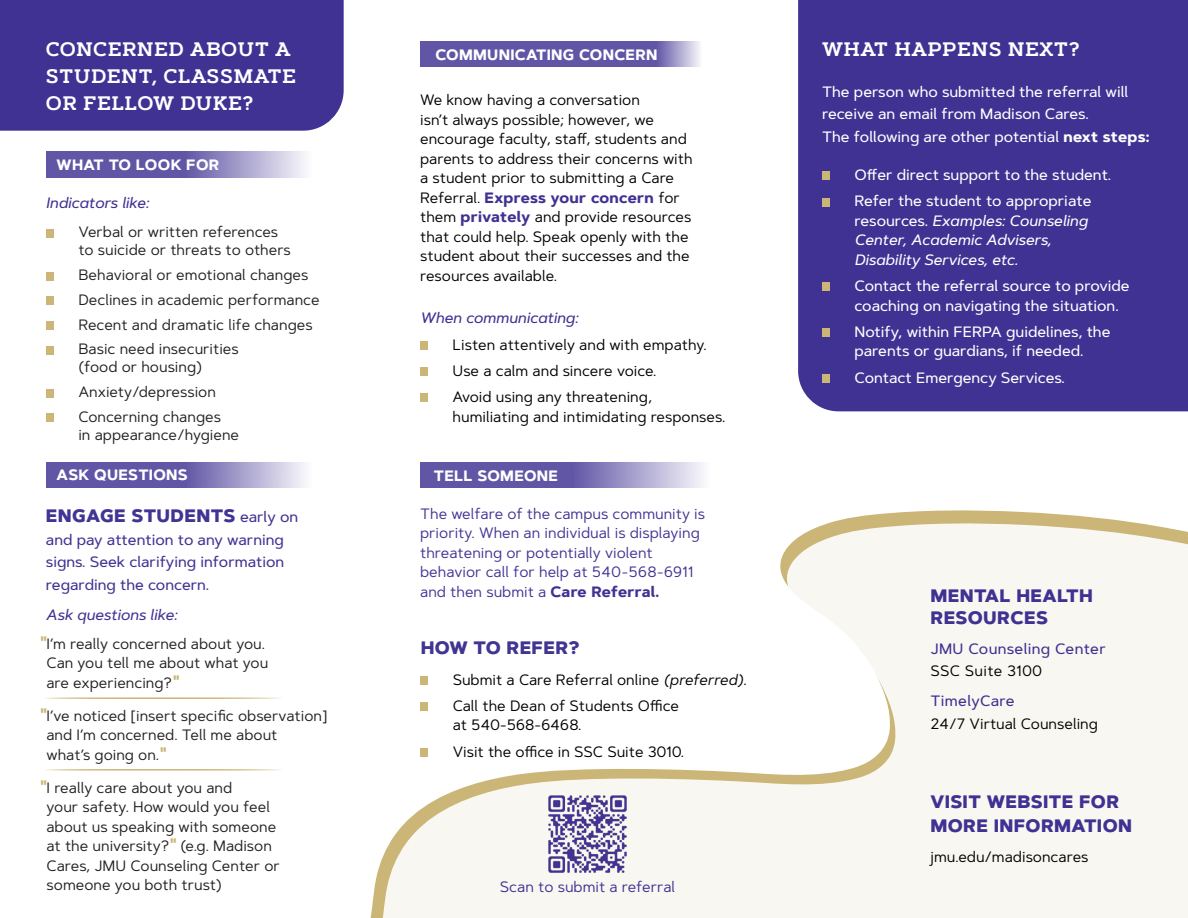
<style>
.page{position:relative;width:1188px;height:918px;background:#fff}
.page>*{position:absolute;margin:0;border:0;box-sizing:border-box;transform-origin:0 0}
.t1{font:600 19.5px/27px "Artegra Slab";letter-spacing:.02em;color:#fff}
.t2{font:800 18px/22.5px "Artegra Sans";letter-spacing:.02em;color:#3f3293}
.t3{font:800 18px "Artegra Sans";letter-spacing:.02em;color:#413594}
.t4{font:15px/19.5px "Artegra Sans";color:#000}
.t5{font:15px/19.5px "Artegra Sans";color:#231f20}
.t6{font:500 15px/22.5px "Artegra Sans";color:#fff}
.t7{font:15px/19.5px "Artegra Sans";color:#423393}
.t8{font:italic 500 15px/19.5px "Artegra Sans";color:#fff}
.t9{font:500 15px/22.5px "Artegra Sans";color:#413594;text-align:justify}
.t10{font:700 15px "Artegra Sans";letter-spacing:.02em;color:#fff}
.t11{font:italic 500 15px "Artegra Sans";color:#3f3293}
.t12{font:500 15px "Artegra Sans";letter-spacing:.02em;color:#3f3293}
.t13{font:15px "Artegra Sans";color:#3f3293}
.t14{font:italic 500 15px "Artegra Sans";color:#413594}
.t15{font:15px "Artegra Sans";letter-spacing:.02em;color:#000}
.s1{font-weight:500;font-size:15px}
.s2{font-family:"Artegra Slab";font-weight:600;font-size:18px;color:#cbb677}
.s3{font-weight:700;color:#3f3293}
.s4{font-style:italic}
.s5{font-weight:700}
.s6{font-style:normal}
</style>
<div class="page">
<div style="left:798px;top:0;width:390px;height:411px;background:#3f3293"></div>
<div style="left:0;top:0;width:344px;height:131px;background:#3f3293"></div>
<svg style="left:370px;top:510px;width:767px;height:408px"></svg>
<svg style="left:380px;top:523px;width:808px;height:395px;fill:#f9f7f1"></svg>
<div style="left:822px;top:172px;width:7px;height:8px;background:#cbb677"></div>
<div style="left:822px;top:198px;width:7px;height:8px;background:#cbb677"></div>
<div style="left:822px;top:283px;width:7px;height:8px;background:#cbb677"></div>
<div style="left:822px;top:329px;width:7px;height:8px;background:#cbb677"></div>
<div style="left:822px;top:374px;width:7px;height:9px;background:#cbb677"></div>
<svg style="left:46px;top:462px;width:259px;height:26px;background:#837ab9"></svg>
<div style="left:46px;top:229px;width:7px;height:8px;background:#cbb677"></div>
<div style="left:46px;top:272px;width:7px;height:8px;background:#cbb677"></div>
<div style="left:46px;top:297px;width:7px;height:8px;background:#cbb677"></div>
<div style="left:46px;top:321px;width:7px;height:9px;background:#cbb677"></div>
<div style="left:46px;top:346px;width:7px;height:8px;background:#cbb677"></div>
<div style="left:46px;top:389px;width:7px;height:8px;background:#cbb677"></div>
<div style="left:46px;top:414px;width:7px;height:8px;background:#cbb677"></div>
<svg style="left:46px;top:151px;width:259px;height:27px;background:#837ab9"></svg>
<hr style="left:34px;top:697px;width:248px;height:2px;background:#cbb677">
<hr style="left:34px;top:769px;width:248px;height:2px;background:#cbb677">
<img style="left:548px;top:793px;width:80px;height:81px">
<svg style="left:420px;top:463px;width:283px;height:25px;background:#837ab9"></svg>
<div style="left:420px;top:676px;width:8px;height:9px;background:#cbb677"></div>
<div style="left:420px;top:703px;width:8px;height:8px;background:#cbb677"></div>
<div style="left:420px;top:748px;width:8px;height:9px;background:#cbb677"></div>
<svg style="left:420px;top:42px;width:280px;height:25px;background:#6c62ac"></svg>
<div style="left:420px;top:341px;width:7px;height:9px;background:#cbb677"></div>
<div style="left:420px;top:368px;width:7px;height:8px;background:#cbb677"></div>
<div style="left:420px;top:394px;width:7px;height:8px;background:#cbb677"></div>
<p class="t1" style="left:46px;top:36px;width:252px">CONCERNED ABOUT A<br>STUDENT, CLASSMATE<br>OR FELLOW DUKE?</p>
<p class="t10" style="left:57px;top:154px;width:164px">WHAT TO LOOK FOR</p>
<p class="t11" style="left:46px;top:192px;width:105px">Indicators like:</p>
<p class="t5" style="left:78px;top:223px;width:214px;line-height:18px">Verbal or written references to suicide or threats to others</p>
<p class="t5" style="left:78px;top:265px;width:232px">Behavioral or emotional changes</p>
<p class="t5" style="left:78px;top:290px;width:243px">Declines in academic performance</p>
<p class="t5" style="left:78px;top:314px;width:236px">Recent and dramatic life changes</p>
<p class="t5" style="left:78px;top:340px;width:162px;line-height:18px">Basic need insecurities (food or housing)</p>
<p class="t5" style="left:78px;top:382px;width:139px">Anxiety/depression</p>
<p class="t5" style="left:78px;top:407px;width:162px;line-height:18px">Concerning changes<br>in appearance/hygiene</p>
<p class="t10" style="left:57px;top:463px;width:133px">ASK QUESTIONS</p>
<p class="t3" style="left:46px;top:502px;width:254px">ENGAGE STUDENTS <span class="s1">early on</span></p>
<p class="t9" style="left:46px;top:528px;width:240px">and pay attention to any warning signs. Seek clarifying information regarding the concern.</p>
<p class="t14" style="left:46px;top:604px;width:133px">Ask questions like:</p>
<p class="t5" style="left:46px;top:634px;width:223px;text-indent:-6px"><span class="s2">"</span>I’m really concerned about you.<br>Can you tell me about what you are experiencing?<span class="s2">"</span></p>
<p class="t5" style="left:46px;top:706px;width:283px;text-indent:-6px"><span class="s2">"</span>I’ve noticed [insert specific observation] and I’m concerned. Tell me about<br>what’s going on.<span class="s2">"</span></p>
<p class="t5" style="left:46px;top:778px;width:235px;text-indent:-6px"><span class="s2">"</span>I really care about you and<br>your safety. How would you feel about us speaking with someone at the university?<span class="s2">"</span> (e.g. Madison<br>Cares, JMU Counseling Center or someone you both trust)</p>
<p class="t10" style="left:435px;top:44px;width:224px">COMMUNICATING CONCERN</p>
<p class="t4" style="left:420px;top:90px;width:274px">We know having a conversation<br>isn’t always possible; however, we encourage faculty, staff, students and parents to address their concerns with a student prior to submitting a Care Referral. <span class="s3">Express your concern</span> for them <span class="s3">privately</span> and provide resources that could help. Speak openly with the student about their successes and the resources available.</p>
<p class="t11" style="left:420px;top:308px;width:160px">When communicating:</p>
<p class="t4" style="left:453px;top:334px;width:256px">Listen attentively and with empathy.</p>
<p class="t4" style="left:453px;top:361px;width:205px">Use a calm and sincere voice.</p>
<p class="t4" style="left:453px;top:387px;width:274px">Avoid using any threatening, humiliating and intimidating responses.</p>
<p class="t10" style="left:434px;top:465px;width:126px">TELL SOMEONE</p>
<p class="t7" style="left:420px;top:503px;width:287px">The welfare of the campus community is priority. When an individual is displaying threatening or potentially violent behavior call for help at 540-568-6911 and then submit a <span class="s3">Care Referral.</span></p>
<p class="t3" style="left:421px;top:634px;width:160px">HOW TO REFER?</p>
<p class="t4" style="left:453px;top:669px;width:296px">Submit a Care Referral online <span class="s4">(preferred)</span>.</p>
<p class="t4" style="left:453px;top:696px;width:228px">Call the Dean of Students Office at 540-568-6468.</p>
<p class="t4" style="left:453px;top:741px;width:233px">Visit the office in SSC Suite 3010.</p>
<p class="t13" style="left:500px;top:876px;width:177px">Scan to submit a referral</p>
<p class="t1" style="left:822px;top:36px;width:259px">WHAT HAPPENS NEXT?</p>
<p class="t6" style="left:822px;top:80px;width:329px">The person who submitted the referral will receive an email from Madison Cares.<br>The following are other potential <span class="s5">next steps:</span></p>
<p class="t6" style="left:854px;top:164px;width:258px">Offer direct support to the student.</p>
<p class="t8" style="left:854px;top:191px;width:239px"><span class="s6">Refer the student to appropriate resources.</span> Examples: Counseling<br>Center, Academic Advisers,<br>Disability Services, etc.</p>
<p class="t6" style="left:854px;top:276px;width:277px;line-height:19.5px">Contact the referral source to provide coaching on navigating the situation.</p>
<p class="t6" style="left:854px;top:322px;width:258px;line-height:19.5px">Notify, within FERPA guidelines, the parents or guardians, if needed.</p>
<p class="t6" style="left:854px;top:366px;width:212px">Contact Emergency Services.</p>
<p class="t2" style="left:931px;top:584px;width:164px">MENTAL HEALTH<br>RESOURCES</p>
<p class="t12" style="left:931px;top:638px;width:177px">JMU Counseling Center</p>
<p class="t15" style="left:931px;top:660px;width:113px">SSC Suite 3100</p>
<p class="t12" style="left:931px;top:690px;width:86px">TimelyCare</p>
<p class="t4" style="left:931px;top:713px;width:169px">24/7 Virtual Counseling</p>
<p class="t2" style="left:931px;top:790px;width:203px;line-height:24px">VISIT WEBSITE FOR<br>MORE INFORMATION</p>
<p class="t4" style="left:931px;top:847px;width:160px">jmu.edu/madisoncares</p>
</div>
